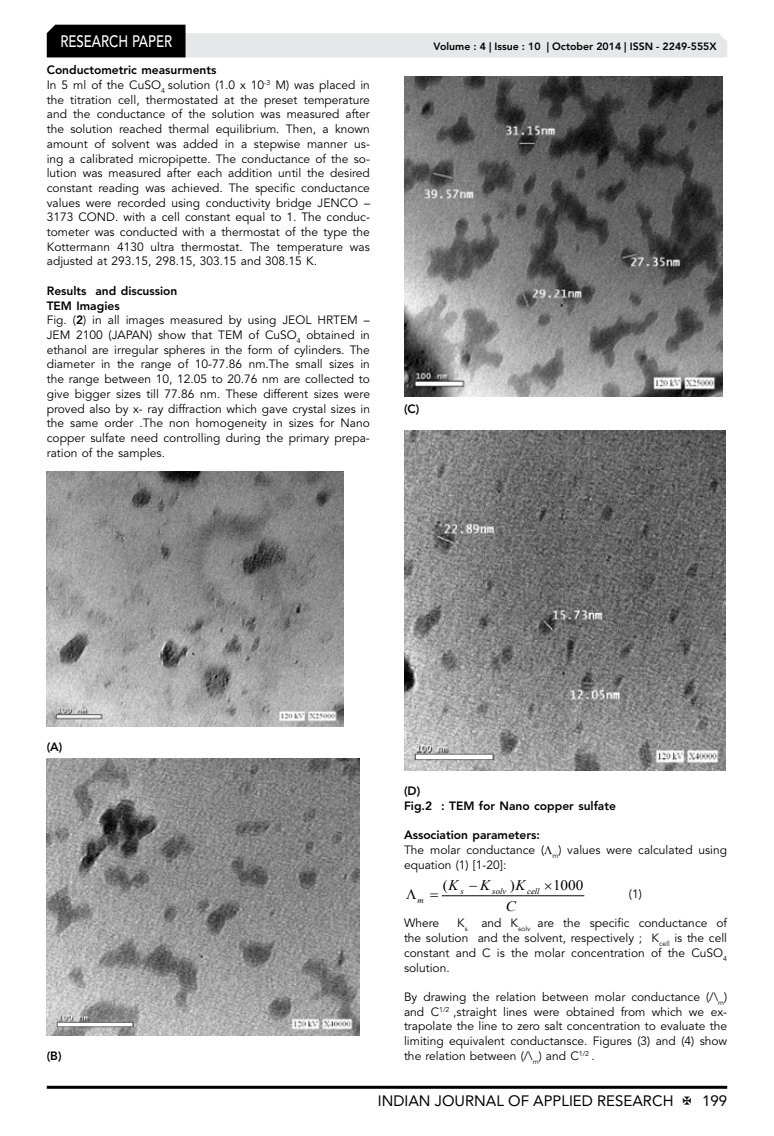
<style>
.page{position:relative;width:774px;height:1136px;background:#fff}
.page>*{position:absolute;margin:0;border:0;box-sizing:border-box;transform-origin:0 0}
.t1{font:500 16.5px "Avenir LT Std";color:#fff;scale:.8 1}
.t2{font:15px "Avenir LT Std";color:#000}
.t3{font:14.55px "Times New Roman";color:#000;scale:1.04 1}
.t4{font:italic 14.55px "Times New Roman";color:#000;scale:1.04 1}
.t5{font:12px/14.7px "Avenir LT Std";color:#000}
.t6{font:800 12px/14.7px "Avenir LT Std";color:#000}
.t7{font:800 10.5px "Avenir LT Std";color:#000}
.t8{font:italic 8.4px "Times New Roman";letter-spacing:-.005em;color:#000;scale:1.04 1}
.s1{font-weight:800}
.s2{font-style:italic}
</style>
<div class="page">
<hr style="left:47px;top:1085px;width:680px;height:3px;background:#000">
<svg style="left:47px;top:25px;width:680px;height:32px"></svg>
<img style="left:47px;top:471px;width:297px;height:255px">
<img style="left:47px;top:758px;width:313px;height:276px">
<img style="left:404px;top:76px;width:318px;height:320px">
<img style="left:404px;top:430px;width:321px;height:340px">
<hr style="left:442px;top:895px;width:142px;height:1px;background:#000">
<h1 class="t1" style="left:60px;top:32px;width:139px">RESEARCH PAPER</h1>
<p class="t5" style="left:47px;top:63px;width:325px"><span class="s1">Conductometric measurments<br></span>In 5 ml of the CuSO<sub>4</sub> solution (1.0 x 10<sup>-3</sup> M) was placed in the titration cell, thermostated at the preset temperature and the conductance of the solution was measured after the solution reached thermal equilibrium. Then, a known amount of solvent was added in a stepwise manner us&shy;ing a calibrated micropipette. The conductance of the so&shy;lution was measured after each addition until the desired constant reading was achieved. The specific conductance values were recorded using conductivity bridge JENCO – 3173 COND. with a cell constant equal to 1. The conduc&shy;tometer was conducted with a thermostat of the type the Kottermann 4130 ultra thermostat. The temperature was adjusted at 293.15, 298.15, 303.15 and 308.15 K.</p>
<p class="t5" style="left:47px;top:284px;width:325px"><span class="s1">Results and discussion<br>TEM Imagies<br></span>Fig. (<span class="s1">2</span>) in all images measured by using JEOL HRTEM – JEM 2100 (JAPAN) show that TEM of CuSO<sub>4</sub> obtained in ethanol are irregular spheres in the form of cylinders. The diameter in the range of 10-77.86 nm.The small sizes in the range between 10, 12.05 to 20.76 nm are collected to give bigger sizes till 77.86 nm. These different sizes were proved also by x- ray diffraction which gave crystal sizes in the same order .The non homogeneity in sizes for Nano copper sulfate need controlling during the primary prepa&shy;ration of the samples.</p>
<p class="t7" style="left:434px;top:41px;width:284px">Volume : 4 | Issue : 10 | October 2014 | ISSN - 2249-555X</p>
<p class="t6" style="left:404px;top:401px;width:17px">(C)</p>
<p class="t6" style="left:47px;top:739px;width:17px">(A)</p>
<p class="t6" style="left:47px;top:1048px;width:16px">(B)</p>
<p class="t6" style="left:404px;top:783px;width:213px">(D)<br>Fig.2 : TEM for Nano copper sulfate</p>
<p class="t5" style="left:404px;top:827px;width:325px"><span class="s1">Association parameters:<br></span>The molar conductance ( <sub>m</sub>) values were calculated using equation (1) [1-20]:</p>
<p class="t3" style="left:443px;top:875px;width:16px">(<span class="s2">K</span></p>
<p class="t3" style="left:510px;top:875px;width:16px">)<span class="s2">K</span></p>
<p class="t3" style="left:553px;top:875px;width:31px">1000</p>
<p class="t8" style="left:460px;top:885px;width:5px">s</p>
<p class="t8" style="left:492px;top:885px;width:15px">solv</p>
<p class="t8" style="left:527px;top:885px;width:13px">cell</p>
<p class="t8" style="left:417px;top:894px;width:8px">m</p>
<p class="t4" style="left:469px;top:875px;width:22px">−K</p>
<p class="t5" style="left:629px;top:886px;width:14px">(1)</p>
<p class="t4" style="left:506px;top:895px;width:11px">C</p>
<p class="t5" style="left:404px;top:916px;width:325px;text-align:justify;text-indent:53px">K<sub>s</sub> and K<sub>solv</sub> are the specific conductance of the solution and the solvent, respectively ; K<sub>cell</sub> is the cell constant and C is the molar concentration of the CuSO<sub>4 </sub>solution.</p>
<p class="t5" style="left:404px;top:989px;width:325px;text-align:justify">By drawing the relation between molar conductance (/\<sub>m</sub>) and C<sup>1/2</sup> ,straight lines were obtained from which we ex&shy;trapolate the line to zero salt concentration to evaluate the limiting equivalent conductansce. Figures (3) and (4) show the relation between (/\<sub>m</sub>) and C<sup>1/2</sup> .</p>
<p class="t5" style="left:404px;top:916px;width:37px">Where</p>
<p class="t2" style="left:378px;top:1091px;width:297px">INDIAN JOURNAL OF APPLIED RESEARCH</p>
<p class="t2" style="left:702px;top:1091px;width:27px">199</p>
</div>
